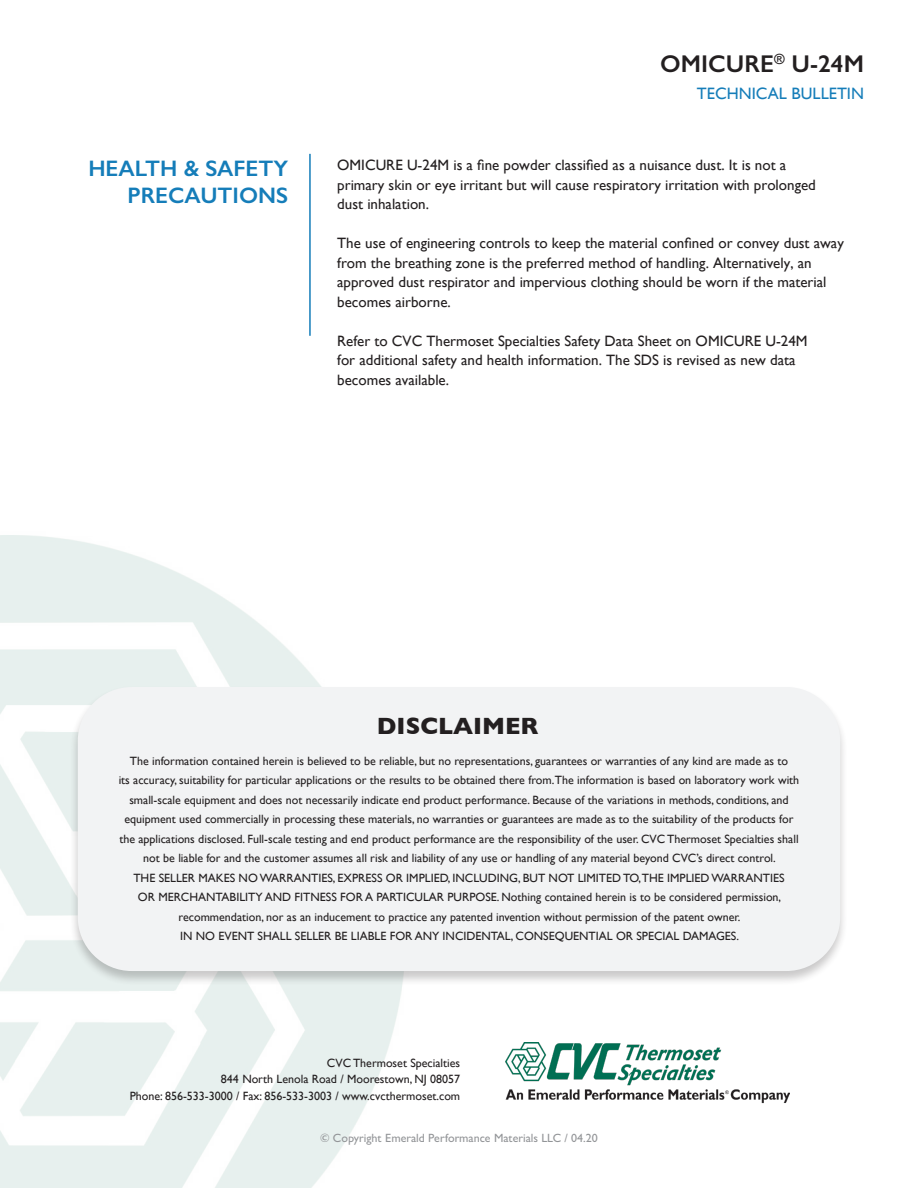
<style>
.page{position:relative;width:918px;height:1188px;background:#fff}
.page>*{position:absolute;margin:0;border:0;box-sizing:border-box;transform-origin:0 0}
.t1{font:600 24.3px "Gill Sans";color:#231f20}
.t2{font:700 24px "Gill Sans";color:#231f20}
.t3{font:600 22.5px "Gill Sans";color:#157db9}
.t4{font:16.5px "Gill Sans";color:#157db9}
.t5{font:15px/19.5px "Gill Sans";color:#231f20}
.t6{font:12px/19.5px "Gill Sans";color:#231f20;text-align:center}
.t7{font:500 12px "Gill Sans Nova";color:#939598}
</style>
<div class="page">
<div style="left:70px;top:686px;width:779px;height:300px;background:#231f20;opacity:.24"></div>
<div style="left:78px;top:687px;width:762px;height:284px;background:#f2f3f4;border-radius:54px"></div>
<img style="left:506px;top:1042px;width:283px;height:62px">
<hr style="left:309px;top:154px;width:2px;height:182px;background:#157db9">
<p class="t3" style="left:88px;top:155px;width:201px">HEALTH &amp; SAFETY</p>
<p class="t3" style="left:128px;top:182px;width:162px">PRECAUTIONS</p>
<p class="t1" style="left:660px;top:49px;width:205px">OMICURE<sup>®</sup> U-24M</p>
<p class="t4" style="left:697px;top:83px;width:169px">TECHNICAL BULLETIN</p>
<p class="t5" style="left:337px;top:155px;width:480px">OMICURE U-24M is a fine powder classified as a nuisance dust. It is not a primary skin or eye irritant but will cause respiratory irritation with prolonged dust inhalation.</p>
<p class="t5" style="left:337px;top:233px;width:508px">The use of engineering controls to keep the material confined or convey dust away from the breathing zone is the preferred method of handling. Alternatively, an approved dust respirator and impervious clothing should be worn if the material becomes airborne.</p>
<p class="t5" style="left:337px;top:331px;width:472px">Refer to CVC Thermoset Specialties Safety Data Sheet on OMICURE U-24M for additional safety and health information. The SDS is revised as new data becomes available.</p>
<p class="t2" style="left:377px;top:707px;width:163px">DISCLAIMER</p>
<p class="t6" style="left:119px;top:751px;width:682px">The information contained herein is believed to be reliable, but no representations, guarantees or warranties of any kind are made as to<br>its accuracy, suitability for particular applications or the results to be obtained there from.The information is based on laboratory work with small-scale equipment and does not necessarily indicate end product performance. Because of the variations in methods, conditions, and equipment used commercially in processing these materials, no warranties or guarantees are made as to the suitability of the products for the applications disclosed. Full-scale testing and end product performance are the responsibility of the user. CVC Thermoset Specialties shall not be liable for and the customer assumes all risk and liability of any use or handling of any material beyond CVC’s direct control.<br>THE SELLER MAKES NO WARRANTIES, EXPRESS OR IMPLIED, INCLUDING, BUT NOT LIMITED TO,THE IMPLIED WARRANTIES<br>OR MERCHANTABILITY AND FITNESS FOR A PARTICULAR PURPOSE. Nothing contained herein is to be considered permission, recommendation, nor as an inducement to practice any patented invention without permission of the patent owner.</p>
<p class="t6" style="left:180px;top:926px;width:560px">IN NO EVENT SHALL SELLER BE LIABLE FOR ANY INCIDENTAL, CONSEQUENTIAL OR SPECIAL DAMAGES.</p>
<p class="t6" style="left:327px;top:1053px;width:135px">CVC Thermoset Specialties</p>
<p class="t6" style="left:221px;top:1069px;width:241px">844 North Lenola Road / Moorestown, NJ 08057</p>
<p class="t6" style="left:130px;top:1086px;width:332px">Phone: 856-533-3000 / Fax: 856-533-3003 / www.cvcthermoset.com</p>
<p class="t7" style="left:320px;top:1130px;width:279px">© Copyright Emerald Performance Materials LLC / 04.20</p>
</div>
